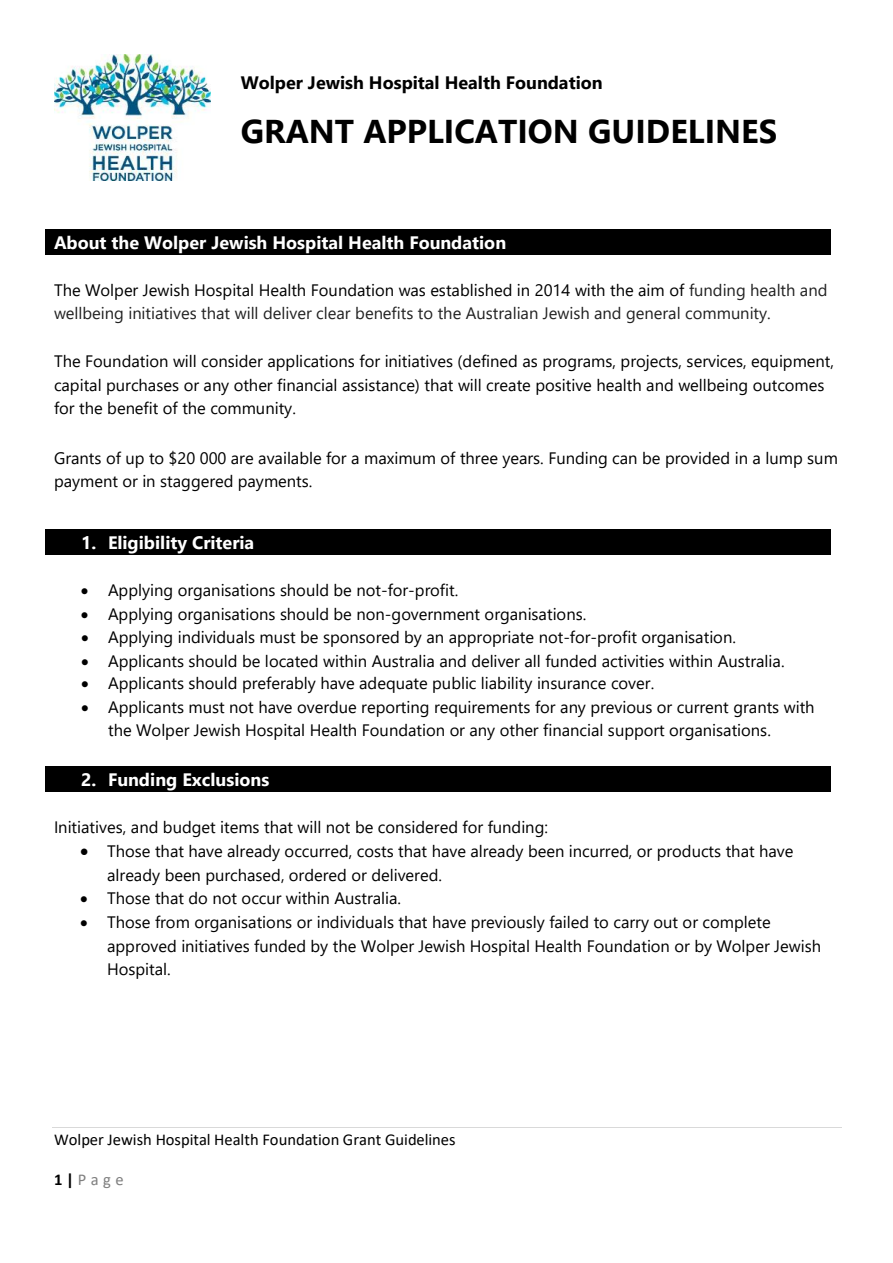
<style>
.page{position:relative;width:893px;height:1263px;background:#fff}
.page>*{position:absolute;margin:0;border:0;box-sizing:border-box;transform-origin:0 0}
.t1{font:700 33px "Segoe UI";color:#000}
.t2{font:700 18px "Segoe UI";color:#fff}
.t3{font:700 18px "Segoe UI";color:#000}
.t4{font:16.5px/23.7px "Segoe UI";color:#000}
.t5{font:16.5px/23.5px "Segoe UI";color:#222}
.t6{font:16.5px "Calibri";color:#000}
.t7{font:16.5px "Calibri";color:#7f7f7f}
.s1{color:#000}
.s2{font-weight:700;color:#000}
</style>
<div class="page">
<hr style="left:52px;top:1127px;width:789px;height:1px;background:#d9d9d9">
<img style="left:54px;top:54px;width:157px;height:126px">
<div style="left:54px;top:230px;width:768px;height:24px;background:#000"></div>
<hr style="left:46px;top:229px;width:784px;height:1px;background:#000">
<svg style="left:46px;top:230px;width:1px;height:24px"></svg>
<hr style="left:46px;top:254px;width:784px;height:1px;background:#000">
<svg style="left:830px;top:229px;width:1px;height:26px"></svg>
<div style="left:54px;top:530px;width:768px;height:24px;background:#000"></div>
<hr style="left:46px;top:529px;width:784px;height:1px;background:#000">
<svg style="left:46px;top:530px;width:1px;height:24px"></svg>
<hr style="left:46px;top:554px;width:784px;height:1px;background:#000">
<svg style="left:830px;top:529px;width:1px;height:26px"></svg>
<div style="left:54px;top:767px;width:768px;height:24px;background:#000"></div>
<hr style="left:46px;top:766px;width:784px;height:1px;background:#000">
<svg style="left:46px;top:767px;width:1px;height:24px"></svg>
<hr style="left:46px;top:791px;width:784px;height:1px;background:#000">
<svg style="left:830px;top:766px;width:1px;height:26px"></svg>
<p class="t3" style="left:241px;top:65px;width:363px">Wolper Jewish Hospital Health Foundation</p>
<h1 class="t1" style="left:241px;top:100px;width:538px">GRANT APPLICATION GUIDELINES</h1>
<p class="t2" style="left:54px;top:226px;width:454px">About the Wolper Jewish Hospital Health Foundation</p>
<p class="t5" style="left:54px;top:277px;width:775px"><span class="s1">The Wolper Jewish Hospital Health Foundation was established in 2014 with the aim of</span> funding health and wellbeing initiatives that will deliver clear benefits to the Australian Jewish and general community.</p>
<p class="t4" style="left:54px;top:348px;width:782px">The Foundation will consider applications for initiatives (defined as programs, projects, services, equipment, capital purchases or any other financial assistance) that will create positive health and wellbeing outcomes for the benefit of the community.</p>
<p class="t4" style="left:54px;top:445px;width:785px">Grants of up to $20 000 are available for a maximum of three years. Funding can be provided in a lump sum payment or in staggered payments.</p>
<p class="t2" style="left:81px;top:526px;width:175px">1. Eligibility Criteria</p>
<p class="t4" style="left:81px;top:577px;width:379px">• Applying organisations should be not-for-profit.</p>
<p class="t4" style="left:81px;top:600px;width:507px">• Applying organisations should be non-government organisations.</p>
<p class="t4" style="left:81px;top:624px;width:656px">• Applying individuals must be sponsored by an appropriate not-for-profit organisation.</p>
<p class="t4" style="left:81px;top:648px;width:705px">• Applicants should be located within Australia and deliver all funded activities within Australia.</p>
<p class="t4" style="left:81px;top:670px;width:575px">• Applicants should preferably have adequate public liability insurance cover.</p>
<p class="t4" style="left:108px;top:693px;width:708px;text-indent:-27px">• Applicants must not have overdue reporting requirements for any previous or current grants with the Wolper Jewish Hospital Health Foundation or any other financial support organisations.</p>
<p class="t2" style="left:81px;top:763px;width:190px">2. Funding Exclusions</p>
<p class="t4" style="left:54px;top:814px;width:496px">Initiatives, and budget items that will not be considered for funding:</p>
<p class="t4" style="left:107px;top:838px;width:688px;text-indent:-27px">• Those that have already occurred, costs that have already been incurred, or products that have already been purchased, ordered or delivered.</p>
<p class="t4" style="left:80px;top:885px;width:323px">• Those that do not occur within Australia.</p>
<p class="t4" style="left:107px;top:909px;width:715px;text-indent:-27px">• Those from organisations or individuals that have previously failed to carry out or complete approved initiatives funded by the Wolper Jewish Hospital Health Foundation or by Wolper Jewish<br>Hospital.</p>
<p class="t6" style="left:54px;top:1128px;width:403px">Wolper Jewish Hospital Health Foundation Grant Guidelines</p>
<p class="t7" style="left:54px;top:1168px;width:71px"><span class="s2">1|</span> Page</p>
</div>
